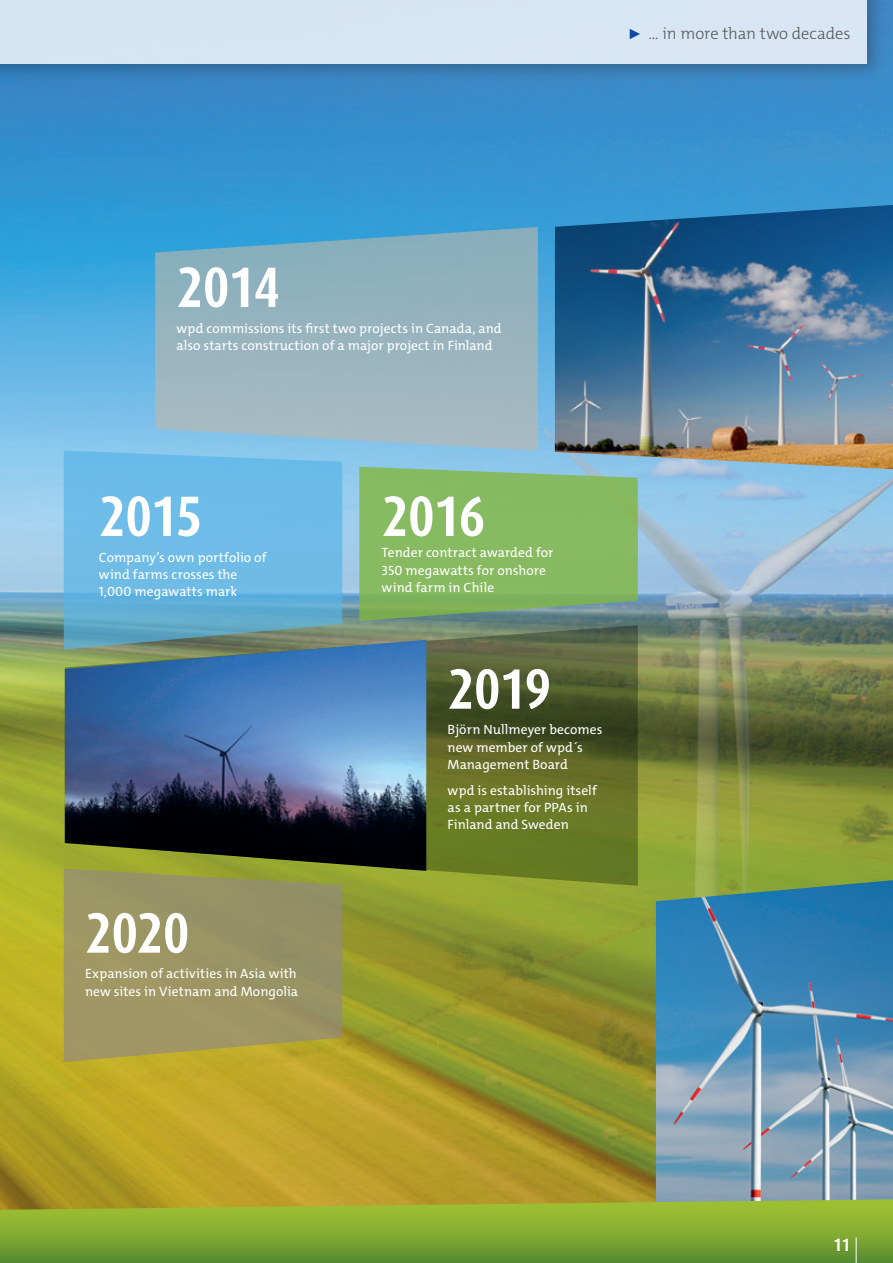
<style>
.page{position:relative;width:893px;height:1263px;background:#fff}
.page>*{position:absolute;margin:0;border:0;box-sizing:border-box;transform-origin:0 0}
.t1{font:700 condensed 57px "Dax OT";letter-spacing:-.02em;color:#fff}
.t2{font:700 condensed 18px "Dax OT";color:#fff}
.t3{font:300 16.5px "The Mix E4 s";letter-spacing:-.005em;color:#57585a}
.t4{font:13.5px/17.2px "The Mix E4 s";letter-spacing:.005em;color:#fff}
</style>
<div class="page">
<img style="left:0;top:0;width:893px;height:1199px">
<svg style="left:342px;top:625px;width:296px;height:261px;background:#5f6c2e"></svg>
<svg style="left:359px;top:467px;width:279px;height:154px;background:#83b667"></svg>
<svg style="left:155px;top:227px;width:383px;height:224px;background:#90b3c2"></svg>
<svg style="left:64px;top:450px;width:278px;height:199px;background:#6ab7df"></svg>
<img style="left:555px;top:205px;width:338px;height:264px">
<img style="left:65px;top:640px;width:361px;height:231px">
<svg style="left:64px;top:868px;width:278px;height:194px;background:#9c965d"></svg>
<img style="left:656px;top:880px;width:237px;height:319px">
<div style="left:0;top:0;width:886px;height:82px;background:#231f20;opacity:.4"></div>
<div style="left:0;top:0;width:867px;height:64px;background:#d7e6f3"></div>
<svg style="left:0;top:1199px;width:893px;height:64px;background:#83a731"></svg>
<svg style="left:856px;top:1237px;width:1px;height:26px"></svg>
<svg style="left:630px;top:29px;width:10px;height:10px"></svg>
<p class="t3" style="left:648px;top:23px;width:203px">... in more than two decades</p>
<h1 class="t1" style="left:176px;top:251px;width:105px">2014</h1>
<p class="t4" style="left:176px;top:320px;width:327px">wpd commissions its first two projects in Canada, and also starts construction of a major project in Finland</p>
<h1 class="t1" style="left:99px;top:480px;width:105px">2015</h1>
<p class="t4" style="left:99px;top:549px;width:169px">Company’s own portfolio of wind farms crosses the<br>1,000 megawatts mark</p>
<h1 class="t1" style="left:85px;top:896px;width:106px">2020</h1>
<p class="t4" style="left:85px;top:965px;width:215px">Expansion of activities in Asia with new sites in Vietnam and Mongolia</p>
<h1 class="t1" style="left:382px;top:480px;width:105px">2016</h1>
<p class="t4" style="left:382px;top:544px;width:173px">Tender contract awarded for<br>350 megawatts for onshore wind farm in Chile</p>
<h1 class="t1" style="left:448px;top:652px;width:105px">2019</h1>
<p class="t4" style="left:448px;top:721px;width:157px">Björn Nullmeyer becomes new member of wpd´s<br>Management Board</p>
<p class="t4" style="left:448px;top:782px;width:151px">wpd is establishing itself as a partner for PPAs in<br>Finland and Sweden</p>
<h2 class="t2" style="left:833px;top:1233px;width:19px">11</h2>
</div>
